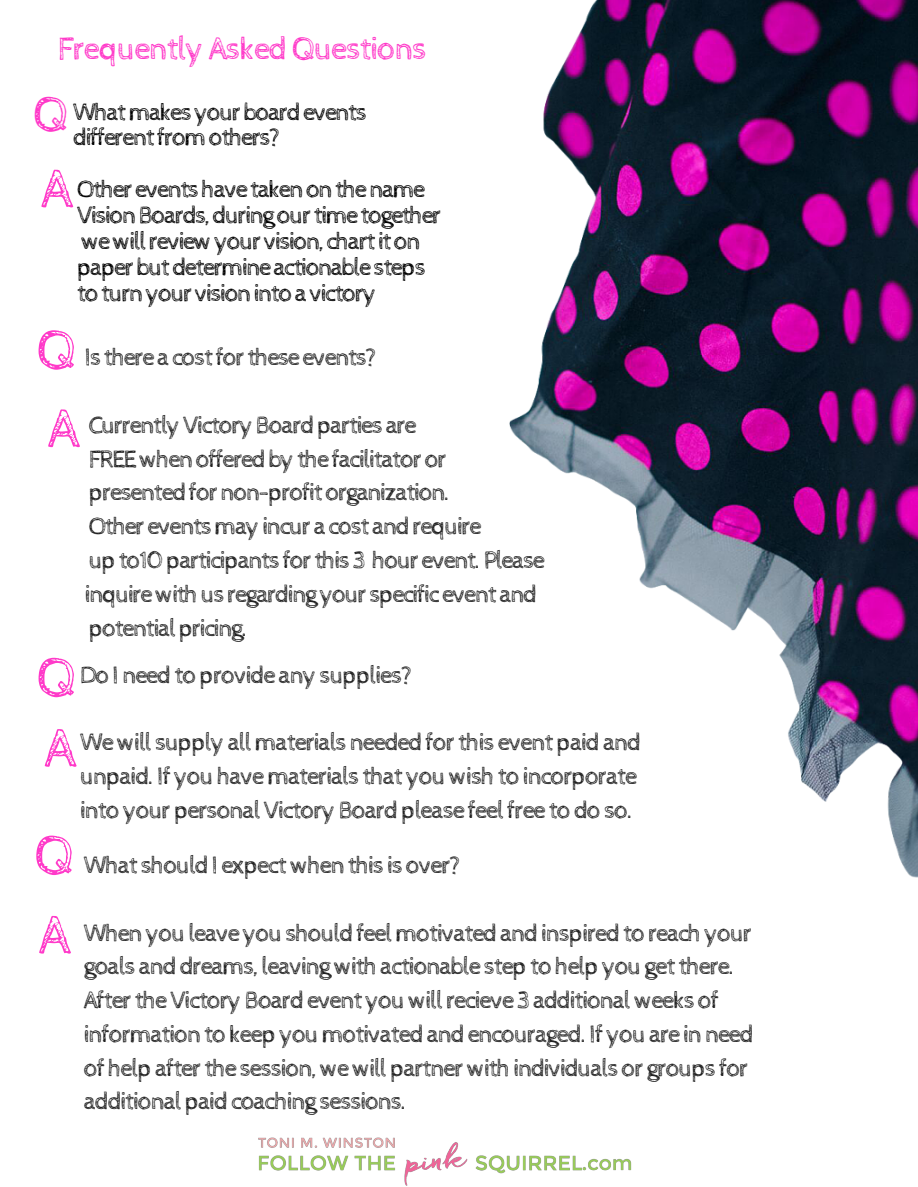
<style>
.page{position:relative;width:918px;height:1187px;background:#fff}
.page>*{position:absolute;margin:0;border:0;box-sizing:border-box;transform-origin:0 0}
.t1{font:55.95px/78.8px "Cabin Sketch";color:#ff3ac9}
.t2{font:49.8px "Cabin Sketch";color:#ff3ac9}
.t3{font:32.7px "Cabin Sketch";letter-spacing:-.04em;color:#ff3ac9}
.t4{font:24.9px/33.8px "Cabin Sketch";letter-spacing:-.055em;color:#222}
.t5{font:24.9px/25.8px "Cabin Sketch";letter-spacing:-.07em;color:#000}
</style>
<div class="page">
<img style="left:258px;top:1137px;width:374px;height:49px">
<img style="left:509px;top:0;width:409px;height:878px">
<h3 class="t3" style="left:58px;top:30px;width:371px">Frequently Asked Questions</h3>
<p class="t5" style="left:73px;top:99px;width:295px">What makes your board events different from others?</p>
<p class="t5" style="left:77px;top:177px;width:366px">Other events have taken on the name Vision Boards, during our time together we will review your vision, chart it on paper but determine actionable steps to turn your vision into a victory</p>
<h2 class="t2" style="left:34px;top:87px;width:37px">Q</h2>
<h1 class="t1" style="left:41px;top:151px;width:33px">A</h1>
<h1 class="t1" style="left:37px;top:312px;width:44px">Q<br>A</h1>
<p class="t4" style="left:85px;top:341px;width:294px">Is there a cost for these events?</p>
<p class="t4" style="left:85px;top:409px;width:462px">Currently Victory Board parties are<br>FREE when offered by the facilitator or presented for non-profit organization.<br>Other events may incur a cost and require<br>up to10 participants for this 3 hour event. Please inquire with us regardingyour specific event and potential pricing.</p>
<p class="t4" style="left:80px;top:658px;width:334px">Do I need to provide any supplies?</p>
<h1 class="t1" style="left:37px;top:643px;width:41px;line-height:70.8px">Q<br>A</h1>
<p class="t4" style="left:80px;top:726px;width:563px">We will supply all materials needed for this event paid and unpaid. If you have materials that you wish to incorporate into your personal Victory Board please feel free to do so.</p>
<p class="t4" style="left:84px;top:849px;width:379px">What should I expect when this is over?</p>
<h1 class="t1" style="left:35px;top:817px;width:41px;line-height:79.8px">Q<br>A</h1>
<p class="t4" style="left:84px;top:916px;width:672px">When you leave you should feel motivated and inspired to reach your goals and dreams, leaving with actionable step to help you get there.<br>After the Victory Board event you will recieve 3 additional weeks of information to keep you motivated and encouraged. If you are in need of help after the session, we will partner with individuals or groups for additional paid coaching sessions.</p>
</div>
